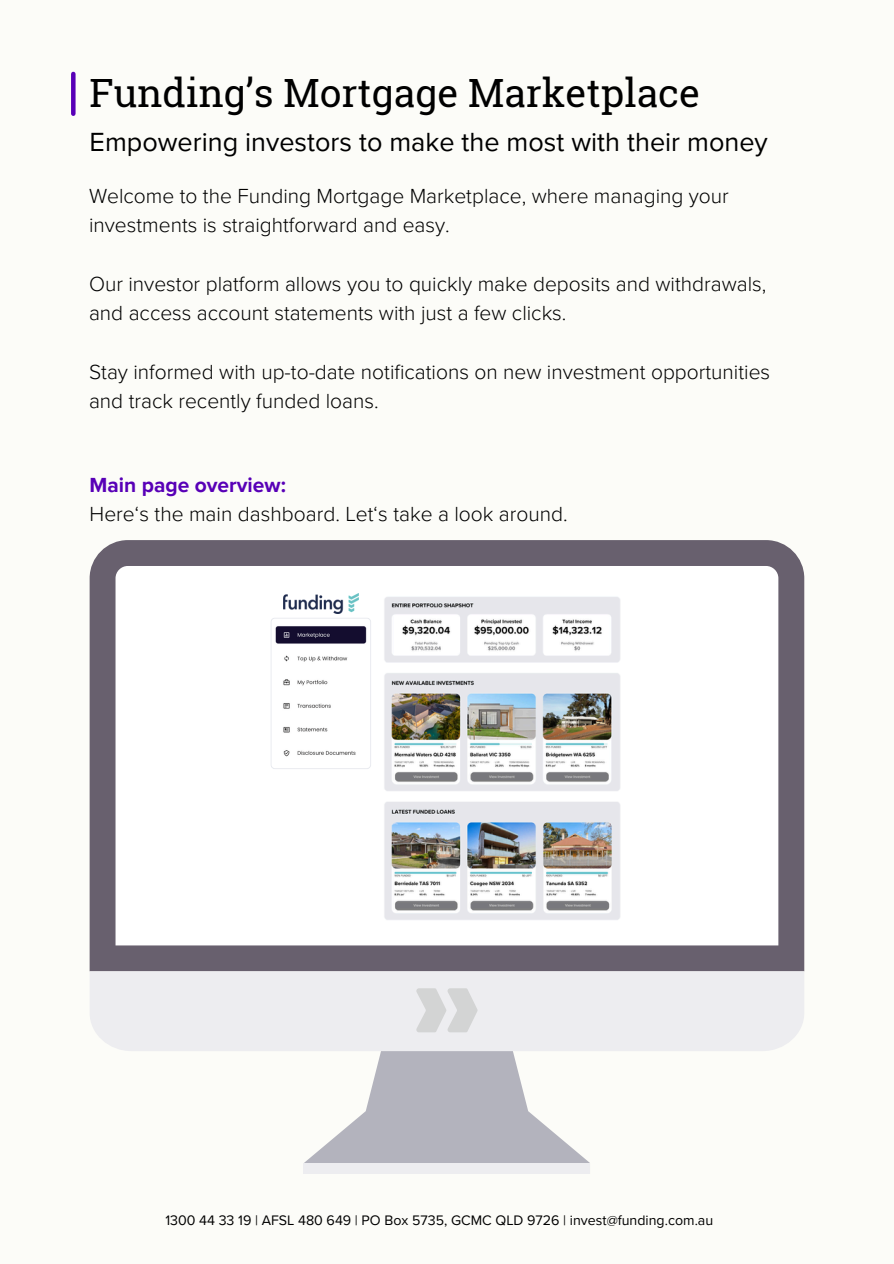
<style>
.page{position:relative;width:894px;height:1264px;background:#fff}
.page>*{position:absolute;margin:0;border:0;box-sizing:border-box;transform-origin:0 0}
.t1{font:39px "Roboto Slab";color:#000}
.t2{font:27px "Proxima Nova";color:#000}
.t3{font:300 21px/29.2px "Proxima Nova";color:#000}
.t4{font:14.25px "Proxima Nova";color:#000}
.s1{font-weight:700;color:#5800b7}
</style>
<div class="page">
<div style="left:0;top:0;width:893px;height:1263px;background:#fcfcf8"></div>
<div style="left:71px;top:74px;width:5px;height:40px;background:#5800b7"></div>
<svg style="left:305px;top:1051px;width:284px;height:111px"></svg>
<div style="left:304px;top:1162px;width:286px;height:11px;background:#ededf0"></div>
<div style="left:90px;top:540px;width:714px;height:431px;background:#68606e"></div>
<svg style="left:115px;top:566px;width:663px;height:379px"></svg>
<div style="left:90px;top:971px;width:714px;height:80px;background:#ededf0"></div>
<div style="left:417px;top:988px;width:58px;height:58px;background:#ededf0;border-radius:50%"></div>
<div style="left:173px;top:581px;width:531px;height:354px;background:#fff;border-radius:14px"></div>
<img style="left:384px;top:597px;width:236px;height:323px">
<svg style="left:271px;top:618px;width:100px;height:151px"></svg>
<img style="left:284px;top:594px;width:74px;height:19px">
<svg style="left:416px;top:988px;width:61px;height:44px"></svg>
<h3 class="t1" style="left:90px;top:66px;width:611px">Funding’s Mortgage Marketplace</h3>
<p class="t2" style="left:90px;top:126px;width:679px">Empowering investors to make the most with their money</p>
<h3 class="t3" style="left:89px;top:182px;width:641px">Welcome to the Funding Mortgage Marketplace, where managing your investments is straightforward and easy.</h3>
<h3 class="t3" style="left:89px;top:269px;width:678px">Our investor platform allows you to quickly make deposits and withdrawals, and access account statements with just a few clicks.</h3>
<p class="t3" style="left:89px;top:357px;width:682px">Stay informed with up-to-date notifications on new investment opportunities and track recently funded loans.</p>
<p class="t3" style="left:90px;top:471px;width:479px"><span class="s1">Main page overview:<br></span>Here‘s the main dashboard. Let‘s take a look around.</p>
<p class="t4" style="left:165px;top:1211px;width:549px">1300 44 33 19 | AFSL 480 649 | PO Box 5735, GCMC QLD 9726 | invest@funding.com.au</p>
</div>
